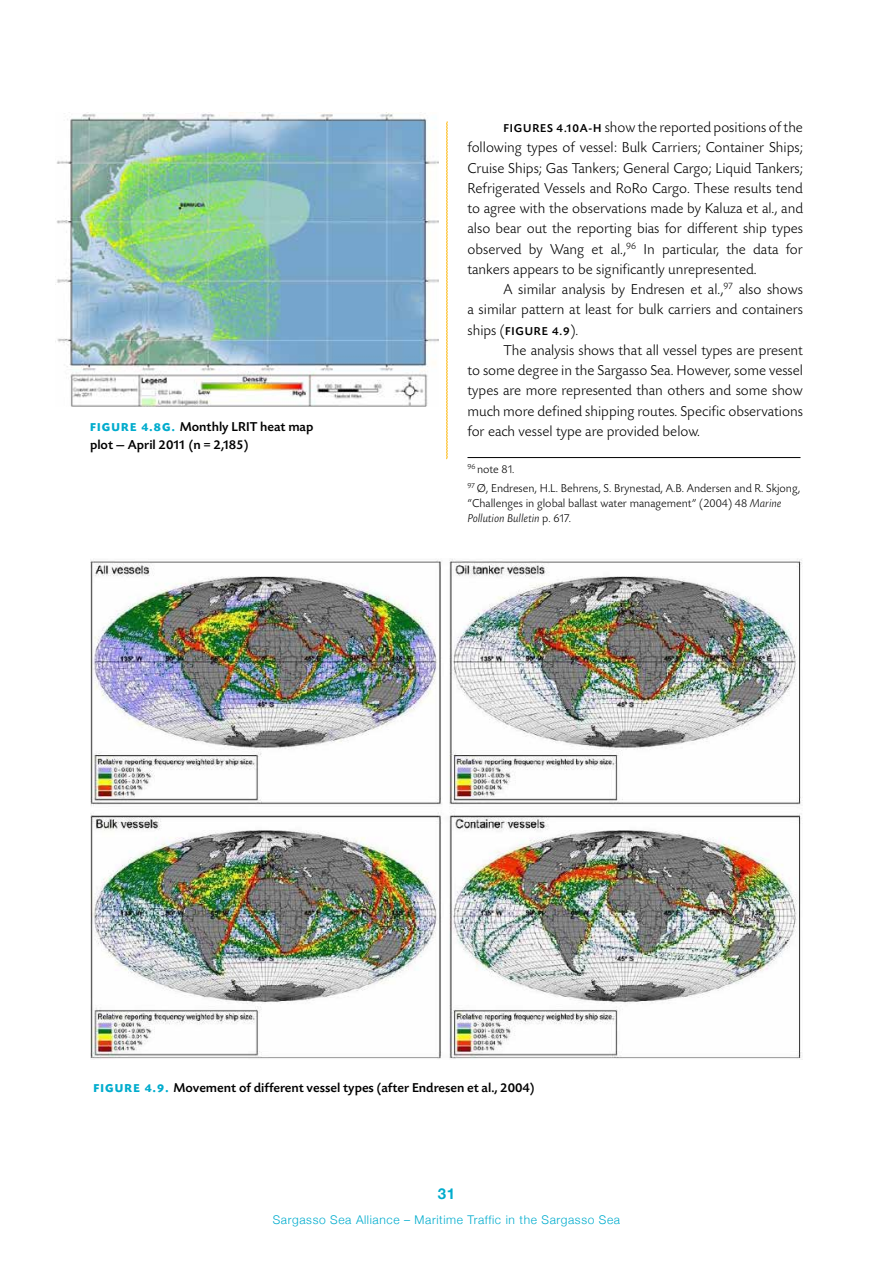
<style>
.page{position:relative;width:893px;height:1263px;background:#fff}
.page>*{position:absolute;margin:0;border:0;box-sizing:border-box;transform-origin:0 0}
.t1{font:300 15px/20.2px "Today SBOP";color:#000;text-align:justify}
.t2{font:700 15px "Helvetica Neue";color:#00accd}
.t3{font:500 13.5px/18px "Today SBOP";color:#000}
.t4{font:300 12px/19.5px "Today SBOP";color:#000}
.t5{font:300 12px "Helvetica Neue";letter-spacing:.05em;color:#00accd}
.t6{font:500 12px "Today SBOP";color:#000}
.s1{font-weight:700;font-size:12px;color:#00accd}
.s2{font-weight:500;font-size:12px}
.s3{font-weight:300;font-size:15px}
.s4{font-style:italic}
</style>
<div class="page">
<hr style="left:467px;top:457px;width:333px;height:1px;background:#000">
<img style="left:56px;top:112px;width:382px;height:295px">
<img style="left:90px;top:559px;width:713px;height:501px">
<svg style="left:446px;top:121px;width:2px;height:338px"></svg>
<p class="t3" style="left:90px;top:418px;width:225px"><span class="s1">FIGUR E 4.8G.</span> Monthly LRIT heat map plot — April 2011 (n = 2,185)</p>
<p class="t1" style="left:467px;top:118px;width:337px;text-indent:89px"><span class="s2">4.10a-h</span> show the reported positions of the following types of vessel: Bulk Carriers; Container Ships; Cruise Ships; Gas Tankers; General Cargo; Liquid Tankers; Refrigerated Vessels and RoRo Cargo. These results tend to agree with the observations made by Kaluza et al., and also bear out the reporting bias for different ship types observed by Wang et al.,<sup>96</sup> In particular, the data for tankers appears to be significantly unrepresented.</p>
<p class="t1" style="left:467px;top:280px;width:337px;text-indent:36px">A similar analysis by Endresen et al.,<sup>97</sup> also shows a similar pattern at least for bulk carriers and containers ships (<span class="s2">Figure</span></p>
<p class="t6" style="left:503px;top:122px;width:15px">Figures</p>
<p class="t6" style="left:552px;top:324px;width:28px">4.9<span class="s3">).</span></p>
<p class="t1" style="left:467px;top:340px;width:337px;text-indent:36px">The analysis shows that all vessel types are present to some degree in the Sargasso Sea. However, some vessel types are more represented than others and some show much more defined shipping routes. Specific observations for each vessel type are provided below.</p>
<p class="t4" style="left:467px;top:459px;width:334px"><sup>96</sup> note 81.<br><sup>97</sup> Ø, Endresen, H.L. Behrens, S. Brynestad, A.B. Andersen and R. Skjong,</p>
<p class="t4" style="left:467px;top:496px;width:315px;line-height:15px">“Challenges in global ballast water management” (2004) 48 <span class="s4">Marine<br>Pollution Bulletin</span> p. 617.</p>
<p class="t3" style="left:93px;top:1079px;width:443px"><span class="s1">FIGUR E 4.9.</span> Movement of different vessel types (after Endresen et al., 2004)</p>
<p class="t2" style="left:438px;top:1182px;width:19px">31</p>
<p class="t5" style="left:273px;top:1210px;width:349px">Sargasso Sea Alliance – Maritime Traffic in the Sargasso Sea</p>
</div>
